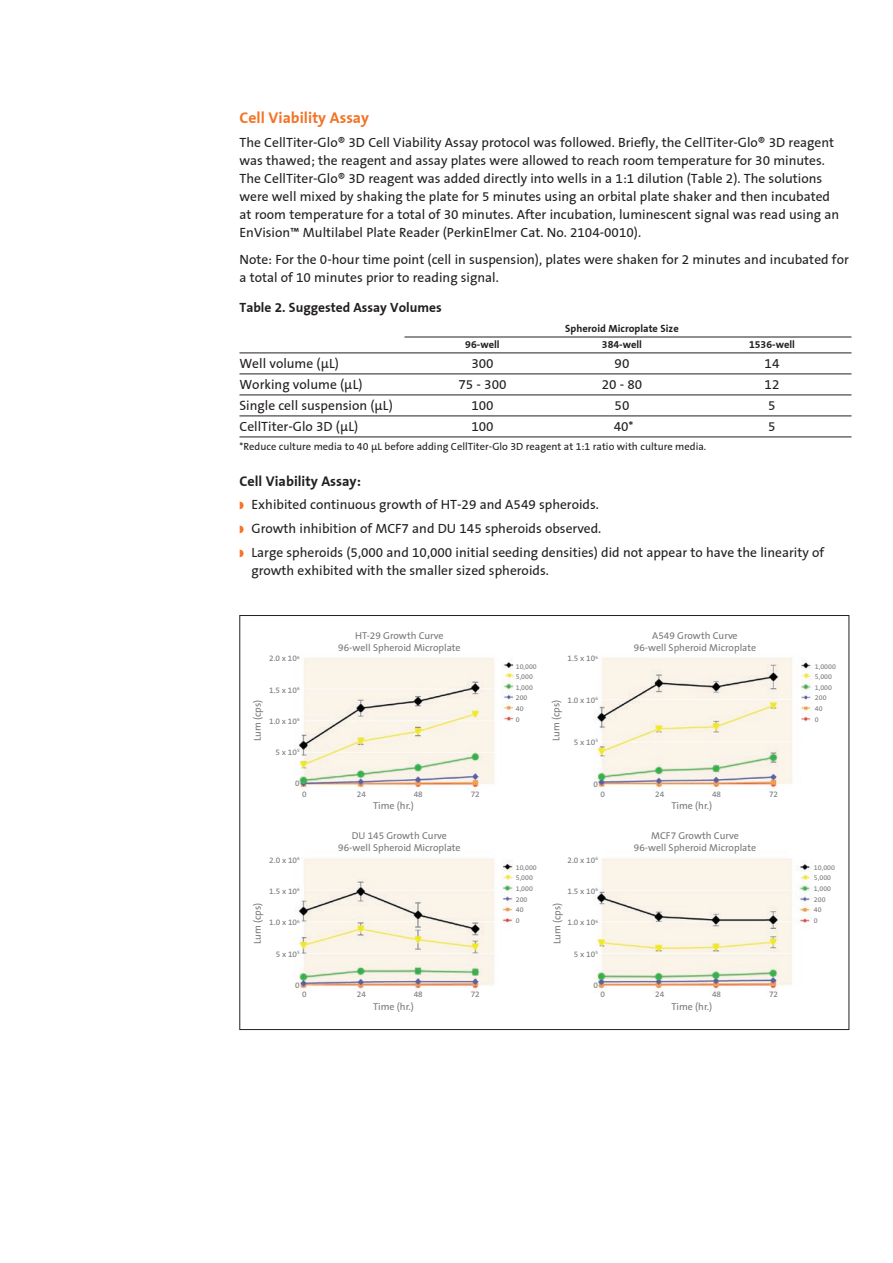
<style>
.page{position:relative;width:893px;height:1263px;background:#fff}
.page>*{position:absolute;margin:0;border:0;box-sizing:border-box;transform-origin:0 0}
.A_Head{font:700 15.75px "Corning Sans";color:#f47325}
.B_Head{font:700 14.25px "Corning Sans";color:#231f20}
.Body{font:13.5px/18px "Corning Sans";color:#231f20}
.Table{font:13.5px "Corning Sans";color:#231f20}
.Table_Title{font:700 13.5px "Corning Sans";color:#231f20}
.Table_footnote{font:10.5px "Corning Sans";color:#231f20}
.Table_head{font:700 10.5px "Corning Sans";color:#231f20}
.t1{font:10.05px/11.9px "Corning Sans";color:#76787b;text-align:center}
.t2{font:8.25px "Corning Sans";color:#76787b}
.t3{font:7.05px/10.6px "Corning Sans";color:#76787b}
.s1{color:#f47325}
</style>
<div class="page">
<hr style="left:404px;top:337px;width:447px;height:1px;background:#231f20">
<hr style="left:239px;top:353px;width:612px;height:1px;background:#231f20">
<hr style="left:239px;top:374px;width:612px;height:1px;background:#231f20">
<hr style="left:239px;top:395px;width:612px;height:1px;background:#231f20">
<hr style="left:239px;top:416px;width:612px;height:1px;background:#231f20">
<hr style="left:239px;top:437px;width:612px;height:1px;background:#231f20">
<img style="left:296px;top:657px;width:516px;height:335px">
<p class="A_Head" style="left:239px;top:108px;width:131px">Cell Viability Assay</p>
<p class="Body" style="left:239px;top:133px;width:601px">The CellTiter-Glo® 3D Cell Viability Assay protocol was followed. Briefly, the CellTiter-Glo® 3D reagent was thawed; the reagent and assay plates were allowed to reach room temperature for 30 minutes.<br>The CellTiter-Glo® 3D reagent was added directly into wells in a 1:1 dilution (Table 2). The solutions were well mixed by shaking the plate for 5 minutes using an orbital plate shaker and then incubated at room temperature for a total of 30 minutes. After incubation, luminescent signal was read using an EnVision™ Multilabel Plate Reader (PerkinElmer Cat. No. 2104-0010).</p>
<p class="Body" style="left:239px;top:250px;width:611px">Note: For the 0-hour time point (cell in suspension), plates were shaken for 2 minutes and incubated for a total of 10 minutes prior to reading signal.</p>
<p class="Table_Title" style="left:239px;top:299px;width:204px">Table 2. Suggested Assay Volumes</p>
<p class="Table_head" style="left:565px;top:323px;width:115px">Spheroid Microplate Size</p>
<p class="Table_head" style="left:465px;top:338px;width:36px">96-well</p>
<p class="Table_head" style="left:602px;top:338px;width:42px">384-well</p>
<p class="Table_head" style="left:749px;top:338px;width:47px">1536-well</p>
<p class="Table" style="left:239px;top:355px;width:101px">Well volume (µL)</p>
<p class="Table" style="left:471px;top:355px;width:24px">300</p>
<p class="Table" style="left:615px;top:355px;width:16px">90</p>
<p class="Table" style="left:765px;top:355px;width:16px">14</p>
<p class="Table" style="left:239px;top:376px;width:125px">Working volume (µL)</p>
<p class="Table" style="left:458px;top:376px;width:50px">75 - 300</p>
<p class="Table" style="left:602px;top:376px;width:42px">20 - 80</p>
<p class="Table" style="left:765px;top:376px;width:16px">12</p>
<p class="Table" style="left:239px;top:397px;width:155px">Single cell suspension (µL)</p>
<p class="Table" style="left:471px;top:397px;width:24px">100</p>
<p class="Table" style="left:615px;top:397px;width:16px">50</p>
<p class="Table" style="left:768px;top:397px;width:9px">5</p>
<p class="Table" style="left:239px;top:418px;width:120px">CellTiter-Glo 3D (µL)</p>
<p class="Table" style="left:471px;top:418px;width:24px">100</p>
<p class="Table" style="left:614px;top:418px;width:21px">40*</p>
<p class="Table" style="left:768px;top:418px;width:9px">5</p>
<p class="Table_footnote" style="left:239px;top:440px;width:468px">*Reduce culture media to 40 µL before adding CellTiter-Glo 3D reagent at 1:1 ratio with culture media.</p>
<p class="B_Head" style="left:239px;top:473px;width:123px">Cell Viability Assay:</p>
<p class="Body" style="left:239px;top:495px;width:361px"><span class="s1">◗</span> Exhibited continuous growth of HT-29 and A549 spheroids.</p>
<p class="Body" style="left:239px;top:519px;width:363px"><span class="s1">◗</span> Growth inhibition of MCF7 and DU 145 spheroids observed.</p>
<p class="Body" style="left:251px;top:543px;width:574px;text-indent:-12px"><span class="s1">◗</span> Large spheroids (5,000 and 10,000 initial seeding densities) did not appear to have the linearity of growth exhibited with the smaller sized spheroids.</p>
<p class="t1" style="left:338px;top:630px;width:124px">HT-29 Growth Curve<br>96-well Spheroid Microplate</p>
<p class="t2" style="left:269px;top:654px;width:32px">2.0 x 10<sup>6</sup></p>
<p class="t2" style="left:269px;top:685px;width:32px">1.5 x 10<sup>6</sup></p>
<p class="t2" style="left:269px;top:716px;width:32px">1.0 x 10<sup>6</sup></p>
<p class="t2" style="left:276px;top:747px;width:26px">5 x 10<sup>5</sup></p>
<p class="t2" style="left:295px;top:779px;width:6px">0</p>
<p class="t2" style="left:567px;top:654px;width:32px">1.5 x 10<sup>6</sup></p>
<p class="t2" style="left:567px;top:695px;width:32px">1.0 x 10<sup>6</sup></p>
<p class="t2" style="left:574px;top:737px;width:26px">5 x 10<sup>5</sup></p>
<p class="t2" style="left:593px;top:779px;width:6px">0</p>
<p class="t3" style="left:516px;top:661px;width:23px">10,000<br>5,000<br>1,000<br>200<br>40<br>0</p>
<p class="t1" style="left:251px;top:741px;width:43px;rotate:-90deg">Lum (cps)</p>
<p class="t1" style="left:550px;top:741px;width:43px;rotate:-90deg">Lum (cps)</p>
<p class="t1" style="left:634px;top:630px;width:124px">A549 Growth Curve<br>96-well Spheroid Microplate</p>
<p class="t2" style="left:302px;top:789px;width:6px">0</p>
<p class="t2" style="left:357px;top:789px;width:11px">24</p>
<p class="t2" style="left:414px;top:789px;width:11px">48</p>
<p class="t2" style="left:471px;top:789px;width:11px">72</p>
<p class="t2" style="left:600px;top:789px;width:6px">0</p>
<p class="t2" style="left:655px;top:789px;width:11px">24</p>
<p class="t2" style="left:712px;top:789px;width:11px">48</p>
<p class="t2" style="left:769px;top:789px;width:11px">72</p>
<p class="t1" style="left:373px;top:800px;width:42px">Time (hr.)</p>
<p class="t1" style="left:672px;top:800px;width:42px">Time (hr.)</p>
<p class="t1" style="left:338px;top:830px;width:124px">DU 145 Growth Curve<br>96-well Spheroid Microplate</p>
<p class="t1" style="left:634px;top:830px;width:124px">MCF7 Growth Curve<br>96-well Spheroid Microplate</p>
<p class="t2" style="left:269px;top:855px;width:32px">2.0 x 10<sup>6</sup></p>
<p class="t2" style="left:269px;top:886px;width:32px">1.5 x 10<sup>6</sup></p>
<p class="t2" style="left:269px;top:918px;width:32px">1.0 x 10<sup>6</sup></p>
<p class="t2" style="left:276px;top:949px;width:26px">5 x 10<sup>5</sup></p>
<p class="t2" style="left:295px;top:980px;width:6px">0</p>
<p class="t2" style="left:567px;top:855px;width:32px">2.0 x 10<sup>6</sup></p>
<p class="t2" style="left:567px;top:886px;width:32px">1.5 x 10<sup>6</sup></p>
<p class="t2" style="left:567px;top:918px;width:32px">1.0 x 10<sup>6</sup></p>
<p class="t2" style="left:574px;top:949px;width:26px">5 x 10<sup>5</sup></p>
<p class="t2" style="left:593px;top:980px;width:6px">0</p>
<p class="t3" style="left:516px;top:862px;width:23px">10,000<br>5,000<br>1,000<br>200<br>40<br>0</p>
<p class="t1" style="left:252px;top:944px;width:43px;rotate:-90deg">Lum (cps)</p>
<p class="t1" style="left:551px;top:944px;width:43px;rotate:-90deg">Lum (cps)</p>
<p class="t2" style="left:302px;top:990px;width:6px">0</p>
<p class="t2" style="left:357px;top:990px;width:11px">24</p>
<p class="t2" style="left:414px;top:990px;width:11px">48</p>
<p class="t2" style="left:471px;top:990px;width:11px">72</p>
<p class="t1" style="left:373px;top:1000px;width:42px">Time (hr.)</p>
<p class="t2" style="left:600px;top:990px;width:6px">0</p>
<p class="t2" style="left:655px;top:990px;width:11px">24</p>
<p class="t2" style="left:712px;top:990px;width:11px">48</p>
<p class="t2" style="left:769px;top:990px;width:11px">72</p>
<p class="t1" style="left:672px;top:1000px;width:42px">Time (hr.)</p>
<p class="t3" style="left:815px;top:661px;width:23px">1,0000<br>5,000<br>1,000<br>200<br>40<br>0</p>
<p class="t3" style="left:814px;top:862px;width:23px">10,000<br>5,000<br>1,000<br>200<br>40<br>0</p>
</div>
